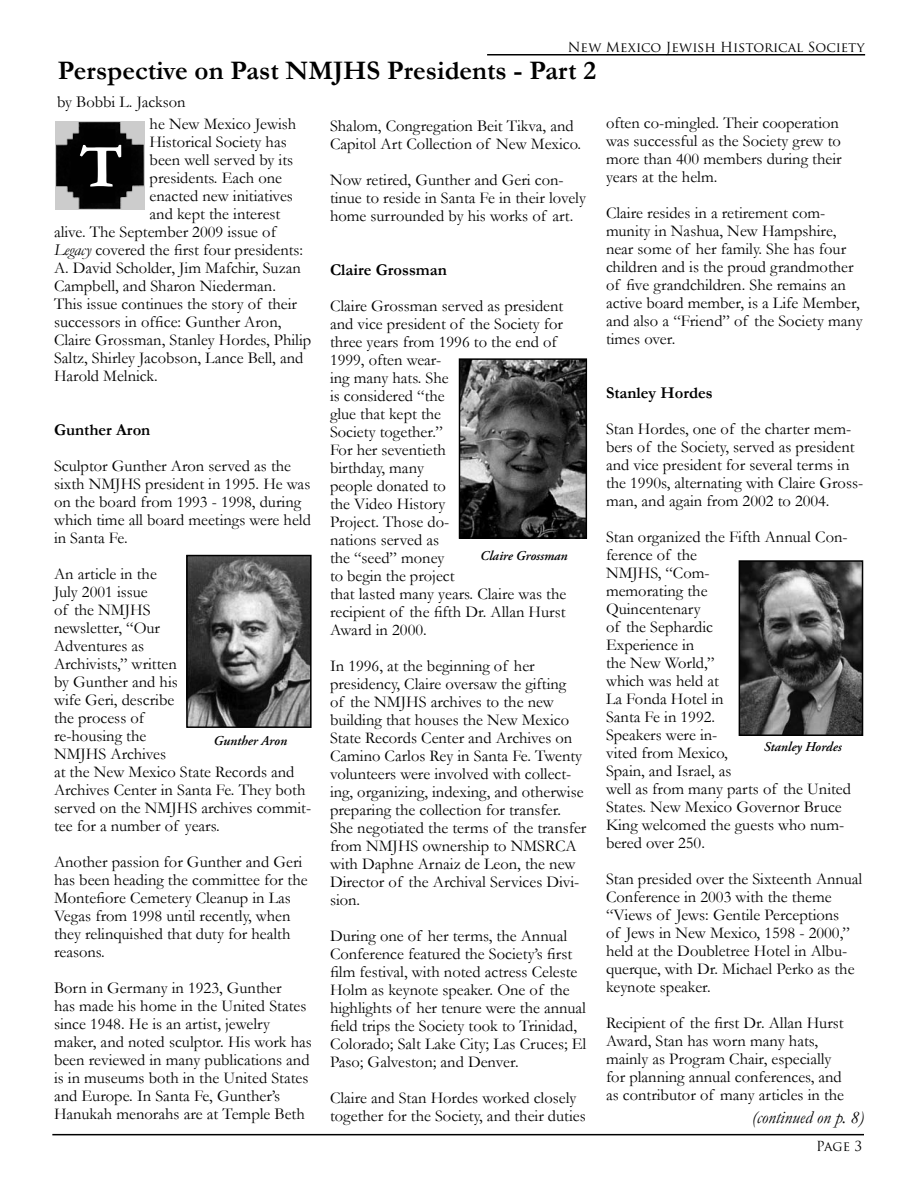
<style>
.page{position:relative;width:918px;height:1188px;background:#fff}
.page>*{position:absolute;margin:0;border:0;box-sizing:border-box;transform-origin:0 0}
.t1{font:700 63px "Garamond";color:#fff}
.t2{font:700 27px "Garamond";color:#000}
.t3{font:italic 18px "Garamond";color:#000}
.t4{font:16.5px/18px "Garamond";color:#000}
.t5{font:700 16.5px "Garamond";color:#000}
.t6{font:italic 600 13.5px "Adobe Garamond Pro";color:#000}
.t7{font:13.5px "Trajan Pro";color:#000}
.s1{font-style:italic}
</style>
<div class="page">
<hr style="left:487px;top:54px;width:378px;height:2px;background:#000">
<hr style="left:52px;top:1134px;width:812px;height:1px;background:#000">
<img style="left:56px;top:122px;width:88px;height:87px">
<img style="left:462px;top:361px;width:122px;height:175px">
<div style="left:459px;top:358px;width:128px;height:181px;border:2px solid #000"></div>
<img style="left:189px;top:558px;width:120px;height:167px">
<div style="left:186px;top:555px;width:126px;height:173px;border:2px solid #000"></div>
<img style="left:742px;top:563px;width:118px;height:170px">
<div style="left:739px;top:560px;width:124px;height:176px;border:2px solid #000"></div>
<p class="t7" style="left:568px;top:39px;width:298px">New Mexico Jewish Historical Society</p>
<h2 class="t2" style="left:58px;top:55px;width:540px">Perspective on Past NMJHS Presidents - Part 2</h2>
<p class="t4" style="left:330px;top:116px;width:252px">Shalom, Congregation Beit Tikva, and<br>Capitol Art Collection of New Mexico.</p>
<p class="t4" style="left:330px;top:170px;width:257px">Now retired, Gunther and Geri con&shy;tinue to reside in Santa Fe in their lovely home surrounded by his works of art.</p>
<p class="t5" style="left:330px;top:260px;width:118px">Claire Grossman</p>
<p class="t4" style="left:330px;top:296px;width:238px">Claire Grossman served as president and vice president of the Society for three years from 1996 to the end of<br>1999, often wear-<br>ing many hats. She<br>is considered “the<br>glue that kept the<br>Society together.”<br>For her seventieth<br>birthday, many<br>people donated to<br>the Video History<br>Project. Those do-<br>nations served as<br>the “seed” money<br>to begin the project<br>that lasted many years. Claire was the recipient of the fifth Dr. Allan Hurst<br>Award in 2000.</p>
<p class="t4" style="left:330px;top:656px;width:258px">In 1996, at the beginning of her presidency, Claire oversaw the gifting<br>of the NMJHS archives to the new building that houses the New Mexico State Records Center and Archives on Camino Carlos Rey in Santa Fe. Twenty volunteers were involved with collect&shy;ing, organizing, indexing, and otherwise preparing the collection for transfer.<br>She negotiated the terms of the transfer from NMJHS ownership to NMSRCA with Daphne Arnaiz de Leon, the new Director of the Archival Services Divi&shy;sion.</p>
<p class="t4" style="left:330px;top:926px;width:258px">During one of her terms, the Annual Conference featured the Society’s first film festival, with noted actress Celeste Holm as keynote speaker. One of the highlights of her tenure were the annual field trips the Society took to Trinidad, Colorado; Salt Lake City; Las Cruces; El Paso; Galveston; and Denver.</p>
<p class="t4" style="left:330px;top:1088px;width:257px">Claire and Stan Hordes worked closely together for the Society, and their duties</p>
<p class="t4" style="left:57px;top:92px;width:130px">by Bobbi L. Jackson</p>
<p class="t4" style="left:150px;top:115px;width:148px">he New Mexico Jewish</p>
<p class="t4" style="left:150px;top:133px;width:139px">Historical Society has</p>
<p class="t4" style="left:150px;top:151px;width:145px">been well served by its</p>
<p class="t4" style="left:150px;top:169px;width:134px">presidents. Each one</p>
<p class="t4" style="left:150px;top:187px;width:145px">enacted new initiatives</p>
<p class="t4" style="left:150px;top:205px;width:132px">and kept the interest</p>
<p class="t4" style="left:54px;top:223px;width:224px">alive. The September 2009 issue of</p>
<p class="t4" style="left:54px;top:241px;width:251px"><span class="s1">Legacy</span> covered the first four presidents:</p>
<p class="t4" style="left:54px;top:259px;width:248px">A. David Scholder, Jim Mafchir, Suzan</p>
<p class="t4" style="left:54px;top:277px;width:223px">Campbell, and Sharon Niederman.</p>
<p class="t4" style="left:54px;top:295px;width:245px">This issue continues the story of their</p>
<p class="t4" style="left:54px;top:313px;width:229px">successors in office: Gunther Aron,</p>
<p class="t4" style="left:54px;top:331px;width:259px">Claire Grossman, Stanley Hordes, Philip</p>
<p class="t4" style="left:54px;top:349px;width:251px">Saltz, Shirley Jacobson, Lance Bell, and</p>
<p class="t4" style="left:54px;top:367px;width:105px">Harold Melnick.</p>
<h1 class="t1" style="left:80px;top:129px;width:45px">T</h1>
<p class="t5" style="left:54px;top:420px;width:98px">Gunther Aron</p>
<p class="t4" style="left:54px;top:457px;width:258px">Sculptor Gunther Aron served as the sixth NMJHS president in 1995. He was on the board from 1993 - 1998, during which time all board meetings were held in Santa Fe.</p>
<p class="t4" style="left:54px;top:565px;width:259px">An article in the<br>July 2001 issue<br>of the NMJHS<br>newsletter, “Our<br>Adventures as<br>Archivists,” written<br>by Gunther and his<br>wife Geri, describe<br>the process of<br>re-housing the<br>NMJHS Archives<br>at the New Mexico State Records and<br>Archives Center in Santa Fe. They both served on the NMJHS archives commit&shy;tee for a number of years.</p>
<p class="t4" style="left:54px;top:853px;width:255px">Another passion for Gunther and Geri has been heading the committee for the<br>Montefiore Cemetery Cleanup in Las<br>Vegas from 1998 until recently, when they relinquished that duty for health reasons.</p>
<p class="t4" style="left:54px;top:979px;width:259px">Born in Germany in 1923, Gunther<br>has made his home in the United States since 1948. He is an artist, jewelry maker, and noted sculptor. His work has been reviewed in many publications and is in museums both in the United States and Europe. In Santa Fe, Gunther’s Hanukah menorahs are at Temple Beth</p>
<p class="t6" style="left:480px;top:548px;width:89px">Claire Grossman</p>
<p class="t6" style="left:214px;top:733px;width:75px">Gunther Aron</p>
<p class="t4" style="left:606px;top:113px;width:237px">often co-mingled. Their cooperation was successful as the Society grew to more than 400 members during their years at the helm.</p>
<p class="t4" style="left:606px;top:203px;width:258px">Claire resides in a retirement com&shy;munity in Nashua, New Hampshire, near some of her family. She has four children and is the proud grandmother of five grandchildren. She remains an active board member, is a Life Member, and also a “Friend” of the Society many times over.</p>
<p class="t5" style="left:606px;top:383px;width:108px">Stanley Hordes</p>
<p class="t4" style="left:606px;top:419px;width:259px">Stan Hordes, one of the charter mem&shy;bers of the Society, served as president and vice president for several terms in the 1990s, alternating with Claire Gross&shy;man, and again from 2002 to 2004.</p>
<p class="t4" style="left:606px;top:527px;width:247px">Stan organized the Fifth Annual Con&shy;ference of the<br>NMJHS, “Com-<br>memorating the<br>Quincentenary<br>of the Sephardic<br>Experience in<br>the New World,”<br>which was held at<br>La Fonda Hotel in<br>Santa Fe in 1992.<br>Speakers were in-<br>vited from Mexico,<br>Spain, and Israel, as<br>well as from many parts of the United<br>States. New Mexico Governor Bruce<br>King welcomed the guests who num&shy;bered over 250.</p>
<p class="t4" style="left:606px;top:869px;width:258px">Stan presided over the Sixteenth Annual Conference in 2003 with the theme “Views of Jews: Gentile Perceptions<br>of Jews in New Mexico, 1598 - 2000,” held at the Doubletree Hotel in Albu&shy;querque, with Dr. Michael Perko as the keynote speaker.</p>
<p class="t4" style="left:606px;top:1013px;width:240px">Recipient of the first Dr. Allan Hurst Award, Stan has worn many hats, mainly as Program Chair, especially for planning annual conferences, and as contributor of many articles in the</p>
<p class="t3" style="left:752px;top:1107px;width:114px">(continued on p. 8)</p>
<p class="t6" style="left:764px;top:739px;width:79px">Stanley Hordes</p>
<p class="t7" style="left:816px;top:1137px;width:48px">Page 3</p>
</div>
